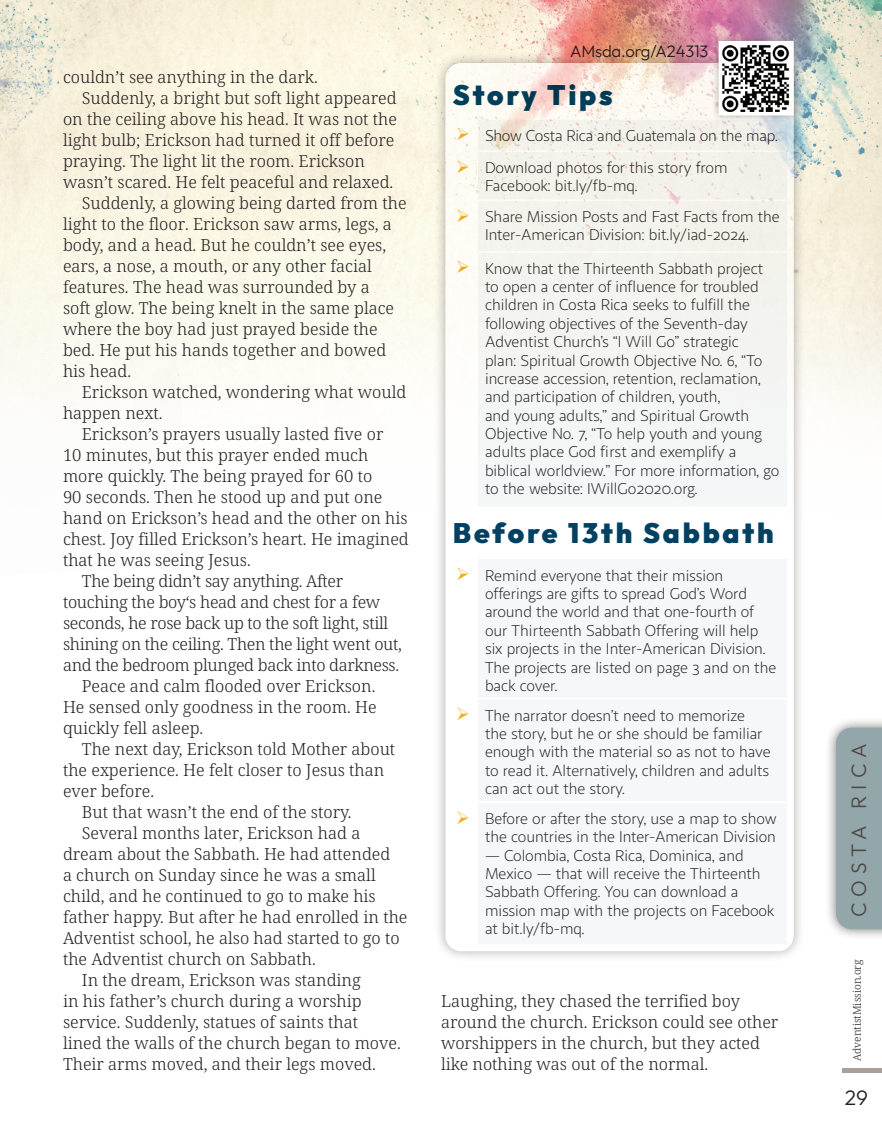
<style>
.page{position:relative;width:882px;height:1134px;background:#fff}
.page>*{position:absolute;margin:0;border:0;box-sizing:border-box;transform-origin:0 0}
.t1{font:900 28px "Outfit";letter-spacing:.1em;color:#024161}
.t2{font:300 21px "Outfit";letter-spacing:.28em;color:#4f4a46}
.t3{font:300 21px "Outfit";color:#231f20}
.t4{font:300 16.62px/21px "Noto Serif";color:#231f20}
.t5{font:300 16.62px "Noto Serif";letter-spacing:-.02em;color:#231f20}
.t6{font:300 16.62px "Outfit";letter-spacing:-.01em;color:#231f20}
.t7{font:15.75px/18.4px "Sana Sans";letter-spacing:-.01em;color:#231f20}
.t8{font:300 10.5px "Noto Serif";color:#231f20}
.s1{color:#f2ae1b}
</style>
<div class="page">
<img style="left:192px;top:0;width:690px;height:408px">
<div style="left:842px;top:1068px;width:40px;height:5px;background:#a9a098"></div>
<div style="left:825px;top:716px;width:57px;height:224px;background:#4f4a46;opacity:.75"></div>
<div style="left:836px;top:728px;width:46px;height:201px;background:#93a6a9"></div>
<img style="left:0;top:0;width:192px;height:404px">
<div style="left:434px;top:52px;width:371px;height:911px;background:#4f4a46;opacity:.75"></div>
<svg style="left:445px;top:63px;width:349px;height:888px"></svg>
<svg style="left:443px;top:70px;width:269px;height:874px;fill:#fefcf6"></svg>
<svg style="left:477px;top:120px;width:311px;height:824px;fill:#f5f7f8"></svg>
<hr style="left:442px;top:69px;width:35px;height:1px;background:#fff">
<hr style="left:442px;top:70px;width:2px;height:48px;background:#fff">
<hr style="left:477px;top:69px;width:312px;height:1px;background:#fff">
<hr style="left:442px;top:118px;width:35px;height:2px;background:#fff">
<hr style="left:442px;top:120px;width:2px;height:30px;background:#fff">
<hr style="left:477px;top:118px;width:312px;height:2px;background:#fff">
<hr style="left:476px;top:120px;width:2px;height:30px;background:#fff">
<hr style="left:787px;top:120px;width:2px;height:30px;background:#fff">
<hr style="left:442px;top:150px;width:35px;height:2px;background:#fff">
<hr style="left:442px;top:152px;width:2px;height:47px;background:#fff">
<hr style="left:477px;top:150px;width:312px;height:2px;background:#fff">
<hr style="left:476px;top:152px;width:2px;height:47px;background:#fff">
<hr style="left:787px;top:152px;width:2px;height:47px;background:#fff">
<hr style="left:442px;top:199px;width:35px;height:2px;background:#fff">
<hr style="left:442px;top:201px;width:2px;height:50px;background:#fff">
<hr style="left:477px;top:199px;width:312px;height:2px;background:#fff">
<hr style="left:476px;top:201px;width:2px;height:50px;background:#fff">
<hr style="left:787px;top:201px;width:2px;height:50px;background:#fff">
<hr style="left:442px;top:251px;width:35px;height:2px;background:#fff">
<hr style="left:442px;top:253px;width:2px;height:254px;background:#fff">
<hr style="left:477px;top:251px;width:312px;height:2px;background:#fff">
<hr style="left:476px;top:253px;width:2px;height:254px;background:#fff">
<hr style="left:787px;top:253px;width:2px;height:254px;background:#fff">
<hr style="left:442px;top:559px;width:2px;height:139px;background:#fff">
<hr style="left:476px;top:559px;width:2px;height:139px;background:#fff">
<hr style="left:787px;top:559px;width:2px;height:139px;background:#fff">
<hr style="left:442px;top:698px;width:35px;height:2px;background:#fff">
<hr style="left:442px;top:700px;width:2px;height:101px;background:#fff">
<hr style="left:477px;top:698px;width:312px;height:2px;background:#fff">
<hr style="left:476px;top:700px;width:2px;height:101px;background:#fff">
<hr style="left:787px;top:700px;width:2px;height:101px;background:#fff">
<hr style="left:442px;top:801px;width:35px;height:2px;background:#fff">
<hr style="left:442px;top:803px;width:2px;height:141px;background:#fff">
<hr style="left:477px;top:801px;width:312px;height:2px;background:#fff">
<hr style="left:476px;top:803px;width:2px;height:141px;background:#fff">
<hr style="left:787px;top:803px;width:2px;height:141px;background:#fff">
<hr style="left:442px;top:944px;width:35px;height:2px;background:#fff">
<hr style="left:477px;top:944px;width:312px;height:2px;background:#fff">
<div style="left:712px;top:34px;width:89px;height:88px;background:#4f4a46;opacity:.4"></div>
<img style="left:724px;top:46px;width:65px;height:65px">
<div style="left:719px;top:41px;width:75px;height:75px;border:4px solid #fff"></div>
<p class="t4" style="left:63px;top:66px;width:256px">couldn’t see anything in the dark.</p>
<p class="t4" style="left:82px;top:87px;width:316px">Suddenly, a bright but soft light appeared</p>
<p class="t4" style="left:63px;top:108px;width:336px">on the ceiling above his head. It was not the</p>
<p class="t4" style="left:63px;top:129px;width:333px">light bulb; Erickson had turned it off before</p>
<p class="t4" style="left:63px;top:150px;width:304px">praying. The light lit the room. Erickson</p>
<p class="t4" style="left:63px;top:171px;width:332px">wasn’t scared. He felt peaceful and relaxed.</p>
<p class="t4" style="left:82px;top:192px;width:326px">Suddenly, a glowing being darted from the</p>
<p class="t4" style="left:63px;top:213px;width:330px">light to the floor. Erickson saw arms, legs, a</p>
<p class="t4" style="left:63px;top:234px;width:325px">body, and a head. But he couldn’t see eyes,</p>
<p class="t4" style="left:63px;top:255px;width:310px">ears, a nose, a mouth, or any other facial</p>
<p class="t4" style="left:63px;top:276px;width:308px">features. The head was surrounded by a</p>
<p class="t4" style="left:63px;top:297px;width:333px">soft glow. The being knelt in the same place</p>
<p class="t4" style="left:63px;top:318px;width:316px">where the boy had just prayed beside the</p>
<p class="t4" style="left:63px;top:339px;width:325px">bed. He put his hands together and bowed</p>
<p class="t4" style="left:63px;top:360px;width:70px">his head.</p>
<p class="t4" style="left:82px;top:381px;width:326px">Erickson watched, wondering what would</p>
<p class="t4" style="left:63px;top:402px;width:101px">happen next.</p>
<p class="t4" style="left:82px;top:423px;width:303px">Erickson’s prayers usually lasted five or</p>
<p class="t4" style="left:63px;top:444px;width:307px">10 minutes, but this prayer ended much</p>
<p class="t4" style="left:63px;top:465px;width:311px">more quickly. The being prayed for 60 to</p>
<p class="t4" style="left:63px;top:486px;width:321px">90 seconds. Then he stood up and put one</p>
<p class="t4" style="left:63px;top:507px;width:346px">hand on Erickson’s head and the other on his</p>
<p class="t4" style="left:63px;top:528px;width:347px">chest. Joy filled Erickson’s heart. He imagined</p>
<p class="t4" style="left:63px;top:549px;width:189px">that he was seeing Jesus.</p>
<p class="t5" style="left:82px;top:570px;width:263px">The being didn’t say anything. After</p>
<p class="t5" style="left:63px;top:591px;width:319px">touching the boy‘s head and chest for a few</p>
<p class="t5" style="left:63px;top:612px;width:327px">seconds, he rose back up to the soft light, still</p>
<p class="t5" style="left:63px;top:633px;width:340px">shining on the ceiling. Then the light went out,</p>
<p class="t5" style="left:63px;top:654px;width:338px">and the bedroom plunged back into darkness.</p>
<p class="t4" style="left:82px;top:675px;width:295px">Peace and calm flooded over Erickson.</p>
<p class="t4" style="left:63px;top:696px;width:315px">He sensed only goodness in the room. He</p>
<p class="t4" style="left:63px;top:717px;width:142px">quickly fell asleep.</p>
<p class="t4" style="left:82px;top:738px;width:315px">The next day, Erickson told Mother about</p>
<p class="t4" style="left:63px;top:759px;width:323px">the experience. He felt closer to Jesus than</p>
<p class="t4" style="left:63px;top:780px;width:93px">ever before.</p>
<p class="t4" style="left:82px;top:801px;width:271px">But that wasn’t the end of the story.</p>
<p class="t4" style="left:82px;top:822px;width:280px">Several months later, Erickson had a</p>
<p class="t4" style="left:63px;top:843px;width:329px">dream about the Sabbath. He had attended</p>
<p class="t4" style="left:63px;top:864px;width:314px">a church on Sunday since he was a small</p>
<p class="t4" style="left:63px;top:885px;width:314px">child, and he continued to go to make his</p>
<p class="t4" style="left:63px;top:906px;width:346px">father happy. But after he had enrolled in the</p>
<p class="t4" style="left:63px;top:927px;width:338px">Adventist school, he also had started to go to</p>
<p class="t4" style="left:63px;top:948px;width:254px">the Adventist church on Sabbath.</p>
<p class="t4" style="left:82px;top:969px;width:280px">In the dream, Erickson was standing</p>
<p class="t4" style="left:63px;top:990px;width:300px">in his father’s church during a worship</p>
<p class="t4" style="left:63px;top:1011px;width:297px">service. Suddenly, statues of saints that</p>
<p class="t4" style="left:63px;top:1032px;width:339px">lined the walls of the church began to move.</p>
<p class="t4" style="left:63px;top:1053px;width:314px">Their arms moved, and their legs moved.</p>
<p class="t6" style="left:570px;top:40px;width:140px">AMsda.org/A24313</p>
<h1 class="t1" style="left:453px;top:77px;width:161px">Story Tips</h1>
<p class="t7" style="left:456px;top:126px;width:323px"><span class="s1">➢</span> Show Costa Rica and Guatemala on the map.</p>
<p class="t7" style="left:485px;top:159px;width:244px;text-indent:-29px"><span class="s1">➢</span> Download photos for this story from<br>Facebook: bit.ly/fb-mq.</p>
<p class="t7" style="left:456px;top:208px;width:325px;text-align:center"><span class="s1">➢</span> Share Mission Posts and Fast Facts from the<br>Inter-American Division: bit.ly/iad-2024.</p>
<p class="t7" style="left:485px;top:259px;width:296px;text-indent:-29px"><span class="s1">➢</span> Know that the Thirteenth Sabbath project to open a center of influence for troubled children in Costa Rica seeks to fulfill the following objectives of the Seventh-day Adventist Church’s “I Will Go” strategic<br>plan: Spiritual Growth Objective No. 6, “To increase accession, retention, reclamation, and participation of children, youth,<br>and young adults,” and Spiritual Growth Objective No. 7, “To help youth and young adults place God first and exemplify a biblical worldview.” For more information, go to the website: IWillGo2020.org.</p>
<h1 class="t1" style="left:453px;top:515px;width:322px">Before 13th Sabbath</h1>
<p class="t7" style="left:485px;top:566px;width:293px;text-indent:-29px"><span class="s1">➢</span> Remind everyone that their mission offerings are gifts to spread God’s Word around the world and that one-fourth of our Thirteenth Sabbath Offering will help six projects in the Inter-American Division.<br>The projects are listed on page 3 and on the back cover.</p>
<p class="t7" style="left:485px;top:706px;width:287px;text-indent:-29px"><span class="s1">➢</span> The narrator doesn’t need to memorize the story, but he or she should be familiar enough with the material so as not to have to read it. Alternatively, children and adults can act out the story.</p>
<p class="t7" style="left:456px;top:810px;width:322px;text-align:right"><span class="s1">➢</span> Before or after the story, use a map to show the countries in the Inter-American Division</p>
<p class="t7" style="left:485px;top:846px;width:291px">— Colombia, Costa Rica, Dominica, and Mexico — that will receive the Thirteenth Sabbath Offering. You can download a mission map with the projects on Facebook at bit.ly/fb-mq.</p>
<p class="t4" style="left:441px;top:990px;width:339px">Laughing, they chased the terrified boy around the church. Erickson could see other worshippers in the church, but they acted like nothing was out of the normal.</p>
<p class="t2" style="left:845px;top:917px;width:176px;rotate:-90deg">COSTA RICA</p>
<p class="t8" style="left:850px;top:1061px;width:103px;rotate:-90deg">AdventistMission.org</p>
<p class="t3" style="left:845px;top:1084px;width:25px">29</p>
</div>
